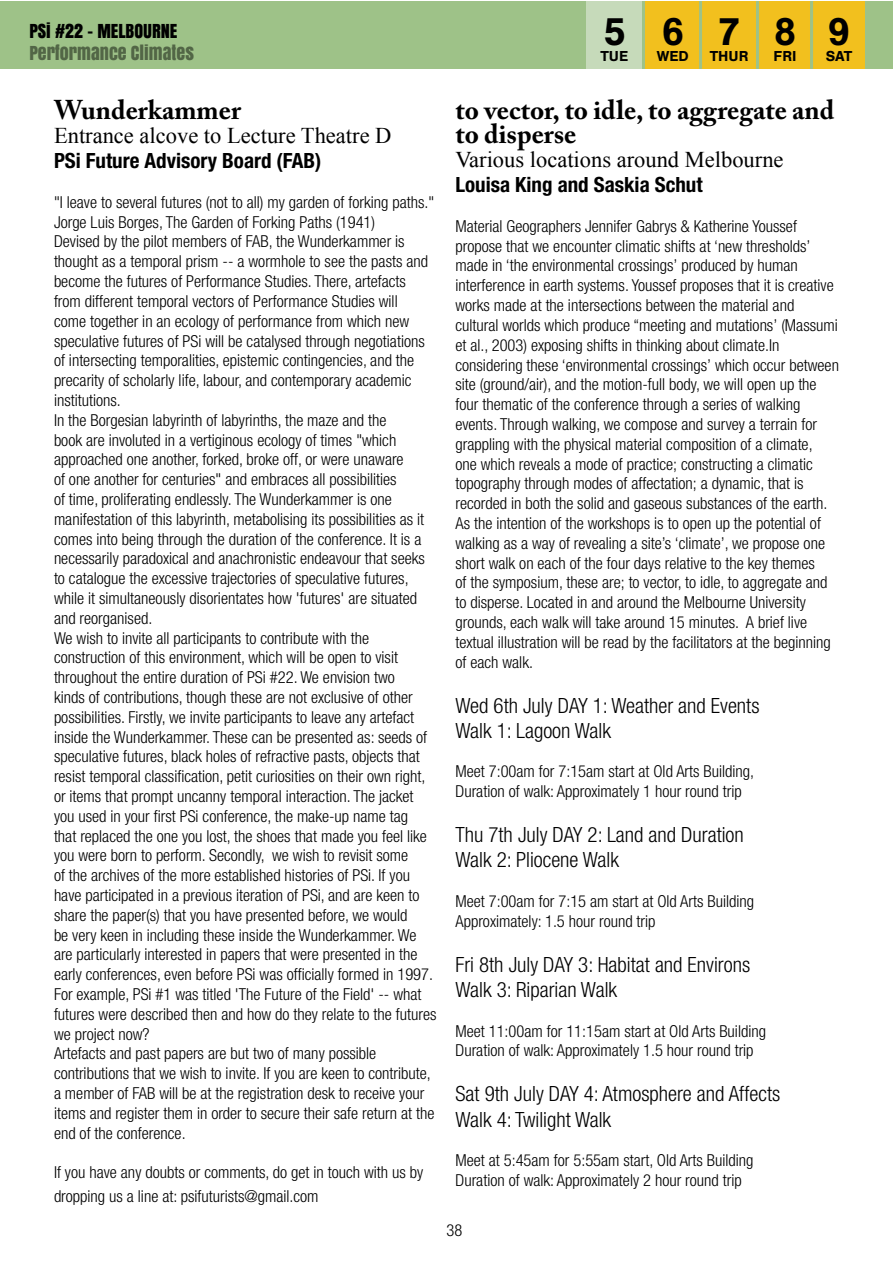
<style>
.page{position:relative;width:893px;height:1263px;background:#fff}
.page>*{position:absolute;margin:0;border:0;box-sizing:border-box;transform-origin:0 0}
.t1{font:700 40.5px "Nimbus San";color:#000}
.t2{font:700 27px/24px "Adobe Caslon Pro";color:#000}
.t3{font:22.5px "Times New Roman";color:#000}
.t4{font:300 condensed 21px/25.2px "Helvetica Neue LT Pro";color:#000}
.t5{font:700 condensed 21px "Helvetica Neue LT Pro";color:#000}
.t6{font:18px "Anton";color:#526646}
.t7{font:18px "Anton";color:#000}
.t8{font:300 condensed 16.5px/19.8px "Helvetica Neue LT Pro";color:#000}
.t9{font:700 15px "Nimbus San";color:#000}
</style>
<div class="page">
<div style="left:0;top:1px;width:892px;height:68px;background:#9ec288"></div>
<div style="left:645px;top:1px;width:55px;height:68px;background:#f2c01e"></div>
<div style="left:586px;top:1px;width:56px;height:68px;background:#c6daba"></div>
<div style="left:700px;top:1px;width:56px;height:68px;background:#f2c01e"></div>
<div style="left:759px;top:1px;width:53px;height:68px;background:#f2c01e"></div>
<div style="left:810px;top:1px;width:55px;height:68px;background:#f2c01e"></div>
<hr style="left:699px;top:1px;width:3px;height:68px;background:#9ec288">
<hr style="left:810px;top:1px;width:3px;height:68px;background:#9ec288">
<p class="t7" style="left:29px;top:18px;width:150px">PSI #22 - MELBOURNE</p>
<p class="t6" style="left:29px;top:40px;width:166px">PERFORMANCE CLIMATES</p>
<h1 class="t1" style="left:603px;top:9px;width:24px">5</h1>
<p class="t9" style="left:600px;top:48px;width:29px">TUE</p>
<h1 class="t1" style="left:661px;top:9px;width:24px">6</h1>
<p class="t9" style="left:657px;top:48px;width:34px">WED</p>
<h1 class="t1" style="left:718px;top:9px;width:24px">7</h1>
<p class="t9" style="left:710px;top:48px;width:40px">THUR</p>
<h1 class="t1" style="left:774px;top:9px;width:24px">8</h1>
<p class="t9" style="left:773px;top:48px;width:25px">FRI</p>
<h1 class="t1" style="left:828px;top:9px;width:24px">9</h1>
<p class="t9" style="left:826px;top:48px;width:28px">SAT</p>
<h2 class="t2" style="left:54px;top:97px;width:188px">Wunderkammer</h2>
<h3 class="t3" style="left:54px;top:123px;width:339px">Entrance alcove to Lecture Theatre D</h3>
<p class="t5" style="left:54px;top:148px;width:269px">PSi Future Advisory Board (FAB)</p>
<p class="t8" style="left:54px;top:192px;width:384px">"I leave to several futures (not to all) my garden of forking paths." Jorge Luis Borges, The Garden of Forking Paths (1941)<br>Devised by the pilot members of FAB, the Wunderkammer is thought as a temporal prism -- a wormhole to see the pasts and become the futures of Performance Studies. There, artefacts from different temporal vectors of Performance Studies will<br>come together in an ecology of performance from which new speculative futures of PSi will be catalysed through negotiations of intersecting temporalities, epistemic contingencies, and the precarity of scholarly life, labour, and contemporary academic institutions.<br>In the Borgesian labyrinth of labyrinths, the maze and the<br>book are involuted in a vertiginous ecology of times "which approached one another, forked, broke off, or were unaware<br>of one another for centuries" and embraces all possibilities<br>of time, proliferating endlessly. The Wunderkammer is one manifestation of this labyrinth, metabolising its possibilities as it comes into being through the duration of the conference. It is a necessarily paradoxical and anachronistic endeavour that seeks to catalogue the excessive trajectories of speculative futures, while it simultaneously disorientates how 'futures' are situated and reorganised.<br>We wish to invite all participants to contribute with the construction of this environment, which will be open to visit throughout the entire duration of PSi #22. We envision two<br>kinds of contributions, though these are not exclusive of other possibilities. Firstly, we invite participants to leave any artefact inside the Wunderkammer. These can be presented as: seeds of speculative futures, black holes of refractive pasts, objects that resist temporal classification, petit curiosities on their own right, or items that prompt uncanny temporal interaction. The jacket you used in your first PSi conference, the make-up name tag<br>that replaced the one you lost, the shoes that made you feel like you were born to perform. Secondly, we wish to revisit some<br>of the archives of the more established histories of PSi. If you have participated in a previous iteration of PSi, and are keen to share the paper(s) that you have presented before, we would<br>be very keen in including these inside the Wunderkammer. We are particularly interested in papers that were presented in the early conferences, even before PSi was officially formed in 1997.<br>For example, PSi #1 was titled 'The Future of the Field' -- what futures were described then and how do they relate to the futures we project now?<br>Artefacts and past papers are but two of many possible contributions that we wish to invite. If you are keen to contribute, a member of FAB will be at the registration desk to receive your items and register them in order to secure their safe return at the end of the conference.</p>
<p class="t8" style="left:54px;top:1160px;width:371px;line-height:24px">If you have any doubts or comments, do get in touch with us by dropping us a line at: psifuturists@gmail.com</p>
<h2 class="t2" style="left:455px;top:97px;width:380px">to vector, to idle, to aggregate and to disperse</h2>
<h3 class="t3" style="left:455px;top:147px;width:330px">Various locations around Melbourne</h3>
<p class="t5" style="left:455px;top:172px;width:249px">Louisa King and Saskia Schut</p>
<p class="t8" style="left:455px;top:216px;width:385px">Material Geographers Jennifer Gabrys &amp; Katherine Youssef propose that we encounter climatic shifts at ‘new thresholds’ made in ‘the environmental crossings’ produced by human interference in earth systems. Youssef proposes that it is creative works made at the intersections between the material and cultural worlds which produce “meeting and mutations’ (Massumi et al., 2003) exposing shifts in thinking about climate.In considering these ‘environmental crossings’ which occur between site (ground/air), and the motion-full body, we will open up the four thematic of the conference through a series of walking events. Through walking, we compose and survey a terrain for grappling with the physical material composition of a climate,<br>one which reveals a mode of practice; constructing a climatic topography through modes of affectation; a dynamic, that is recorded in both the solid and gaseous substances of the earth.<br>As the intention of the workshops is to open up the potential of walking as a way of revealing a site’s ‘climate’, we propose one short walk on each of the four days relative to the key themes<br>of the symposium, these are; to vector, to idle, to aggregate and to disperse. Located in and around the Melbourne University grounds, each walk will take around 15 minutes. A brief live textual illustration will be read by the facilitators at the beginning of each walk.</p>
<p class="t4" style="left:455px;top:692px;width:306px">Wed 6th July DAY 1: Weather and Events<br>Walk 1: Lagoon Walk</p>
<p class="t8" style="left:455px;top:761px;width:300px">Meet 7:00am for 7:15am start at Old Arts Building,<br>Duration of walk: Approximately 1 hour round trip</p>
<p class="t4" style="left:455px;top:822px;width:290px">Thu 7th July DAY 2: Land and Duration<br>Walk 2: Pliocene Walk</p>
<p class="t8" style="left:455px;top:891px;width:300px">Meet 7:00am for 7:15 am start at Old Arts Building<br>Approximately: 1.5 hour round trip</p>
<p class="t4" style="left:455px;top:951px;width:296px">Fri 8th July DAY 3: Habitat and Environs<br>Walk 3: Riparian Walk</p>
<p class="t8" style="left:455px;top:1021px;width:312px">Meet 11:00am for 11:15am start at Old Arts Building<br>Duration of walk: Approximately 1.5 hour round trip</p>
<p class="t4" style="left:455px;top:1081px;width:326px">Sat 9th July DAY 4: Atmosphere and Affects<br>Walk 4: Twilight Walk</p>
<p class="t8" style="left:455px;top:1150px;width:300px">Meet at 5:45am for 5:55am start, Old Arts Building<br>Duration of walk: Approximately 2 hour round trip</p>
<p class="t8" style="left:446px;top:1220px;width:17px">38</p>
</div>
